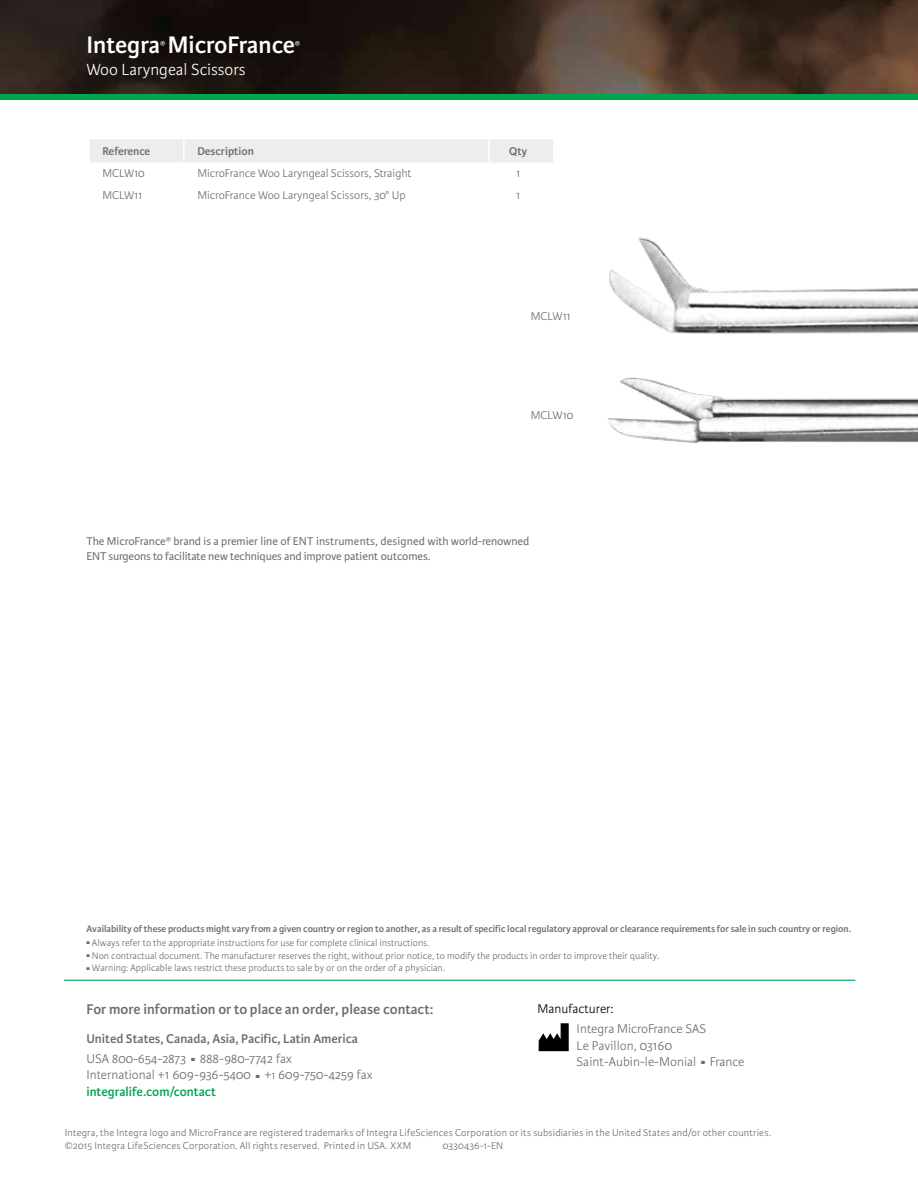
<style>
.page{position:relative;width:918px;height:1188px;background:#fff}
.page>*{position:absolute;margin:0;border:0;box-sizing:border-box;transform-origin:0 0}
.t1{font:600 25.5px "Karmina Sans";color:#fff}
.t2{font:300 17.25px "Karmina Sans";color:#fff}
.t3{font:600 15px "Karmina Sans";color:#6d6d71}
.t4{font:300 13.5px/16.4px "Karmina Sans";color:#6d6d71}
.t5{font:600 13.5px "Karmina Sans";color:#6d6d71}
.t6{font:300 13.5px "Karmina Sans";color:#000}
.t7{font:12px/15px "Karmina Sans";letter-spacing:-.01em;color:#6d6d71}
.t8{font:300 12px "Karmina Sans";color:#6d6d71}
.t9{font:600 12px "Karmina Sans";color:#6d6d71}
.t10{font:300 10.5px/12.6px "Karmina Sans";letter-spacing:.015em;color:#6d6d71}
.t11{font:300 10.2px "Karmina Sans";color:#6d6d71}
.t12{font:600 10.2px "Karmina Sans";letter-spacing:-.005em;color:#6d6d71}
.s1{font-size:12px}
.s2{font-size:11.7px}
.s3{font-weight:600;color:#00a550}
</style>
<div class="page">
<img style="left:0;top:0;width:917px;height:94px">
<div style="left:0;top:94px;width:918px;height:6px;background:#00a550"></div>
<hr style="left:917px;top:0;width:1px;height:1188px;background:#52b847">
<svg style="left:538px;top:1023px;width:31px;height:29px"></svg>
<hr style="left:64px;top:980px;width:791px;height:1px;background:#00a550">
<div style="left:90px;top:139px;width:463px;height:23px;background:#ededee"></div>
<hr style="left:183px;top:139px;width:2px;height:23px;background:#fff">
<hr style="left:488px;top:139px;width:2px;height:23px;background:#fff">
<img style="left:608px;top:218px;width:310px;height:265px">
<h1 class="t1" style="left:86px;top:30px;width:215px">Integra<span class="s1">®</span> MicroFrance<span class="s1">®</span></h1>
<h2 class="t2" style="left:86px;top:60px;width:161px">Woo Laryngeal Scissors</h2>
<p class="t9" style="left:102px;top:145px;width:49px">Reference</p>
<p class="t9" style="left:197px;top:145px;width:58px">Description</p>
<p class="t9" style="left:509px;top:145px;width:19px">Qty</p>
<p class="t8" style="left:102px;top:167px;width:44px">MCLW10</p>
<p class="t8" style="left:197px;top:167px;width:216px">MicroFrance Woo Laryngeal Scissors, Straight</p>
<p class="t8" style="left:516px;top:167px;width:6px">1</p>
<p class="t8" style="left:102px;top:188px;width:41px">MCLW11</p>
<p class="t8" style="left:197px;top:188px;width:210px">MicroFrance Woo Laryngeal Scissors, 30° Up</p>
<p class="t8" style="left:516px;top:188px;width:6px">1</p>
<p class="t8" style="left:531px;top:309px;width:41px">MCLW11</p>
<p class="t8" style="left:531px;top:409px;width:44px">MCLW10</p>
<p class="t7" style="left:86px;top:534px;width:444px">The MicroFrance® brand is a premier line of ENT instruments, designed with world-renowned<br>ENT surgeons to facilitate new techniques and improve patient outcomes.</p>
<p class="t12" style="left:86px;top:923px;width:766px">Availability of these products might vary from a given country or region to another, as a result of specific local regulatory approval or clearance requirements for sale in such country or region.</p>
<p class="t11" style="left:86px;top:937px;width:345px">■ Always refer to the appropriate instructions for use for complete clinical instructions.</p>
<p class="t11" style="left:86px;top:950px;width:575px">■ Non contractual document. The manufacturer reserves the right, without prior notice, to modify the products in order to improve their quality.</p>
<p class="t11" style="left:86px;top:962px;width:360px">■ Warning: Applicable laws restrict these products to sale by or on the order of a physician.</p>
<h3 class="t3" style="left:86px;top:1000px;width:348px">For more information or to place an order, please contact:</h3>
<h3 class="t6" style="left:538px;top:1001px;width:77px">Manufacturer:</h3>
<h3 class="t5" style="left:86px;top:1031px;width:273px">United States, Canada, Asia, Pacific, Latin America</h3>
<h3 class="t4" style="left:577px;top:1021px;width:169px">Integra MicroFrance SAS<br>Le Pavillon, 03160<br>Saint-Aubin-le-Monial ■ France</h3>
<h3 class="t4" style="left:86px;top:1051px;width:288px">USA 800-654-2873 ■ 888-980-7742 fax<br>International +1 609-936-5400 ■ +<span class="s2">1</span> 609-750-4259 fax <span class="s3">integralife.com/contact</span></h3>
<p class="t10" style="left:65px;top:1127px;width:708px">Integra, the Integra logo and MicroFrance are registered trademarks of Integra LifeSciences Corporation or its subsidiaries in the United States and/or other countries. ©2015 Integra LifeSciences Corporation. All rights reserved. Printed in USA. XXM</p>
<p class="t10" style="left:443px;top:1140px;width:62px">0330436-1-EN</p>
</div>
